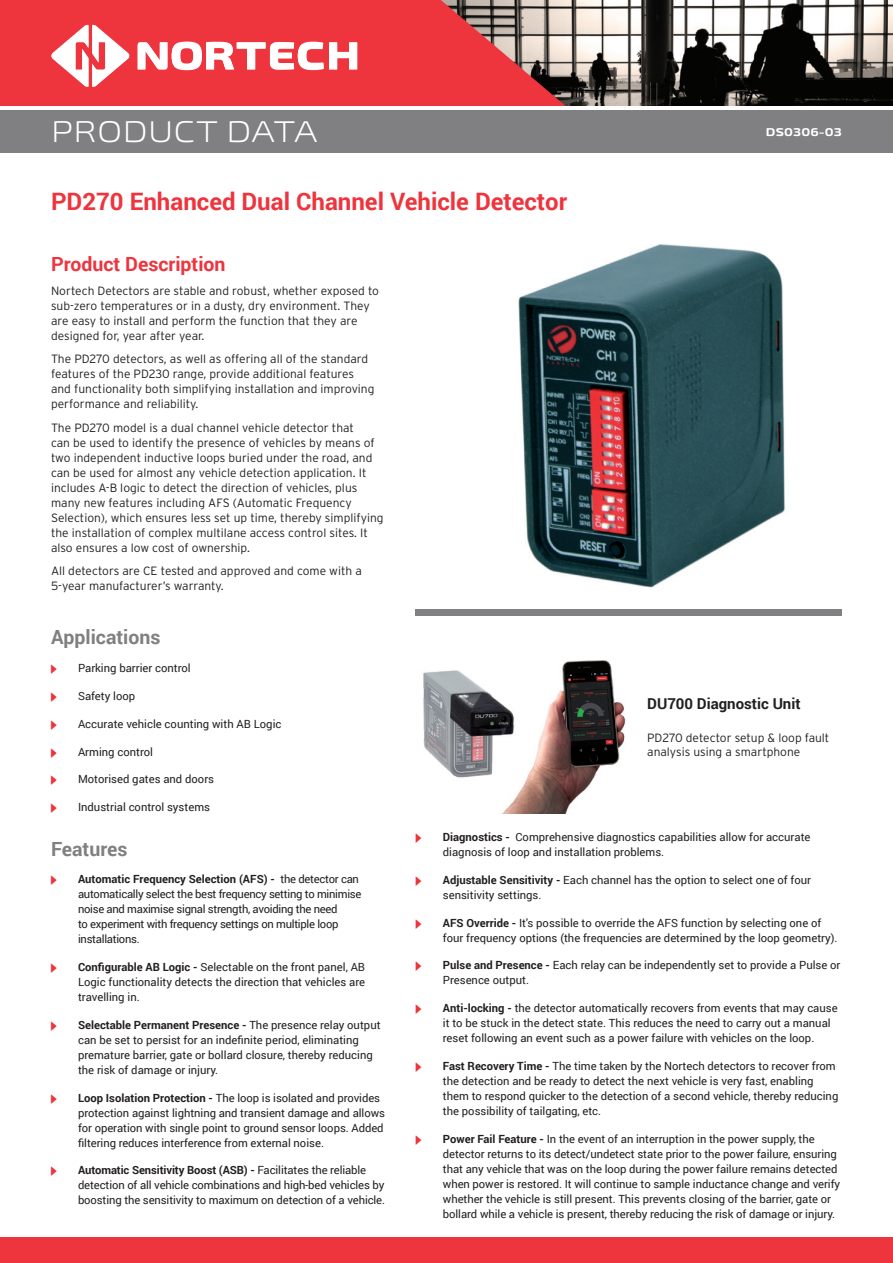
<style>
.page{position:relative;width:893px;height:1263px;background:#fff}
.page>*{position:absolute;margin:0;border:0;box-sizing:border-box;transform-origin:0 0}
.t1{font:300 expanded 30px "Exo 2";letter-spacing:.01em;color:#fff}
.Main_Heading{font:700 24px "Roboto";color:#ee343d}
.SubHeading{font:700 19.5px "Roboto";color:#808083}
.PD_Heading{font:700 19.5px "Roboto";color:#ee343d}
.bold{font:700 15px "Roboto";color:#231f20}
.t2{font:300 12px/15px "Interstate";color:#231f20}
.Bullet_list{font:900 11.25px/15px "Roboto";color:#231f20}
.Bullet_list-2{font:900 11.25px/15px "Roboto";letter-spacing:-.025em;color:#231f20}
.t3{font:700 expanded 11.25px "Exo 2";letter-spacing:.01em;color:#fff}
.Bullet_list-3{font:9px "Diamond";color:#ee343d}
.s1{font-weight:700}
</style>
<div class="page">
<img style="left:675px;top:0;width:218px;height:106px">
<div style="left:0;top:110px;width:893px;height:42px;background:#808083"></div>
<svg style="left:0;top:0;width:675px;height:106px;background:#d14d51"></svg>
<div style="left:0;top:1237px;width:893px;height:26px;background:#ee343d"></div>
<svg style="left:138px;top:42px;width:219px;height:28px"></svg>
<svg style="left:51px;top:25px;width:79px;height:62px"></svg>
<img style="left:518px;top:244px;width:267px;height:344px">
<div style="left:416px;top:609px;width:426px;height:6px;background:#808083"></div>
<img style="left:423px;top:660px;width:203px;height:153px">
<p class="t1" style="left:51px;top:114px;width:268px">PRODUCT DATA</p>
<p class="Main_Heading" style="left:51px;top:185px;width:518px">PD270 Enhanced Dual Channel Vehicle Detector</p>
<p class="PD_Heading" style="left:51px;top:251px;width:176px">Product Description</p>
<p class="t2" style="left:51px;top:283px;width:330px">Nortech Detectors are stable and robust, whether exposed to sub-zero temperatures or in a dusty, dry environment. They are easy to install and perform the function that they are designed for, year after year.</p>
<p class="t2" style="left:51px;top:351px;width:325px">The PD270 detectors, as well as offering all of the standard features of the PD230 range, provide additional features and functionality both simplifying installation and improving performance and reliability.</p>
<p class="t2" style="left:51px;top:420px;width:334px">The PD270 model is a dual channel vehicle detector that<br>can be used to identify the presence of vehicles by means of two independent inductive loops buried under the road, and can be used for almost any vehicle detection application. It includes A-B logic to detect the direction of vehicles, plus many new features including AFS (Automatic Frequency Selection), which ensures less set up time, thereby simplifying the installation of complex multilane access control sites. It also ensures a low cost of ownership.</p>
<p class="t2" style="left:51px;top:563px;width:312px">All detectors are CE tested and approved and come with a<br>5-year manufacturer’s warranty.</p>
<p class="SubHeading" style="left:51px;top:624px;width:111px">Applications</p>
<p class="Bullet_list-3" style="left:51px;top:665px;width:7px">B</p>
<p class="Bullet_list" style="left:78px;top:660px;width:114px">Parking barrier control</p>
<p class="Bullet_list-3" style="left:51px;top:692px;width:7px">B</p>
<p class="Bullet_list" style="left:78px;top:688px;width:59px">Safety loop</p>
<p class="Bullet_list-3" style="left:51px;top:720px;width:7px">B</p>
<p class="Bullet_list" style="left:78px;top:716px;width:205px">Accurate vehicle counting with AB Logic</p>
<p class="Bullet_list-3" style="left:51px;top:748px;width:7px">B</p>
<p class="Bullet_list" style="left:78px;top:744px;width:77px">Arming control</p>
<p class="Bullet_list-3" style="left:51px;top:776px;width:7px">B</p>
<p class="Bullet_list" style="left:78px;top:771px;width:138px">Motorised gates and doors</p>
<p class="Bullet_list-3" style="left:51px;top:803px;width:7px">B</p>
<p class="Bullet_list" style="left:78px;top:799px;width:134px">Industrial control systems</p>
<p class="t3" style="left:766px;top:125px;width:78px">DS0306-03</p>
<p class="bold" style="left:647px;top:693px;width:155px">DU700 Diagnostic Unit</p>
<p class="t2" style="left:647px;top:730px;width:184px;line-height:14.4px">PD270 detector setup &amp; loop fault analysis using a smartphone</p>
<p class="SubHeading" style="left:51px;top:835px;width:78px">Features</p>
<p class="Bullet_list-3" style="left:51px;top:876px;width:7px">B</p>
<p class="Bullet_list-2" style="left:78px;top:871px;width:285px"><span class="s1">Automatic Frequency Selection (AFS) -</span> the detector can automatically select the best frequency setting to minimise noise and maximise signal strength, avoiding the need<br>to experiment with frequency settings on multiple loop installations.</p>
<p class="Bullet_list-3" style="left:51px;top:963px;width:7px">B</p>
<p class="Bullet_list" style="left:78px;top:959px;width:289px;text-align:justify"><span class="s1">Configurable AB Logic -</span> Selectable on the front panel, AB Logic functionality detects the direction that vehicles are travelling in.</p>
<p class="Bullet_list-3" style="left:51px;top:1021px;width:7px">B</p>
<p class="Bullet_list" style="left:78px;top:1017px;width:304px"><span class="s1">Selectable Permanent Presence -</span> The presence relay output can be set to persist for an indefinite period, eliminating premature barrier, gate or bollard closure, thereby reducing the risk of damage or injury.</p>
<p class="Bullet_list-3" style="left:51px;top:1094px;width:7px">B</p>
<p class="Bullet_list" style="left:78px;top:1090px;width:309px"><span class="s1">Loop Isolation Protection -</span> The loop is isolated and provides protection against lightning and transient damage and allows for operation with single point to ground sensor loops. Added filtering reduces interference from external noise.</p>
<p class="Bullet_list-3" style="left:51px;top:1167px;width:7px">B</p>
<p class="Bullet_list" style="left:78px;top:1162px;width:309px"><span class="s1">Automatic Sensitivity Boost (ASB) -</span> Facilitates the reliable detection of all vehicle combinations and high-bed vehicles by boosting the sensitivity to maximum on detection of a vehicle.</p>
<p class="Bullet_list-3" style="left:416px;top:833px;width:7px">B</p>
<p class="Bullet_list" style="left:443px;top:829px;width:369px"><span class="s1">Diagnostics -</span> Comprehensive diagnostics capabilities allow for accurate diagnosis of loop and installation problems.</p>
<p class="Bullet_list-3" style="left:416px;top:876px;width:7px">B</p>
<p class="Bullet_list" style="left:443px;top:872px;width:370px"><span class="s1">Adjustable Sensitivity -</span> Each channel has the option to select one of four sensitivity settings.</p>
<p class="Bullet_list-3" style="left:416px;top:919px;width:7px">B</p>
<p class="Bullet_list" style="left:443px;top:915px;width:396px"><span class="s1">AFS Override -</span> It's possible to override the AFS function by selecting one of four frequency options (the frequencies are determined by the loop geometry).</p>
<p class="Bullet_list-3" style="left:416px;top:962px;width:7px">B</p>
<p class="Bullet_list" style="left:443px;top:957px;width:399px"><span class="s1">Pulse and Presence -</span> Each relay can be independently set to provide a Pulse or<br>Presence output.</p>
<p class="Bullet_list-3" style="left:416px;top:1004px;width:7px">B</p>
<p class="Bullet_list" style="left:443px;top:1000px;width:396px"><span class="s1">Anti-locking -</span> the detector automatically recovers from events that may cause it to be stuck in the detect state. This reduces the need to carry out a manual reset following an event such as a power failure with vehicles on the loop.</p>
<p class="Bullet_list-3" style="left:416px;top:1062px;width:7px">B</p>
<p class="Bullet_list" style="left:443px;top:1058px;width:397px"><span class="s1">Fast Recovery Time -</span> The time taken by the Nortech detectors to recover from the detection and be ready to detect the next vehicle is very fast, enabling them to respond quicker to the detection of a second vehicle, thereby reducing the possibility of tailgating, etc.</p>
<p class="Bullet_list-3" style="left:416px;top:1135px;width:7px">B</p>
<p class="Bullet_list" style="left:443px;top:1131px;width:399px"><span class="s1">Power Fail Feature -</span> In the event of an interruption in the power supply, the detector returns to its detect/undetect state prior to the power failure, ensuring that any vehicle that was on the loop during the power failure remains detected when power is restored. It will continue to sample inductance change and verify whether the vehicle is still present. This prevents closing of the barrier, gate or bollard while a vehicle is present, thereby reducing the risk of damage or injury.</p>
</div>
